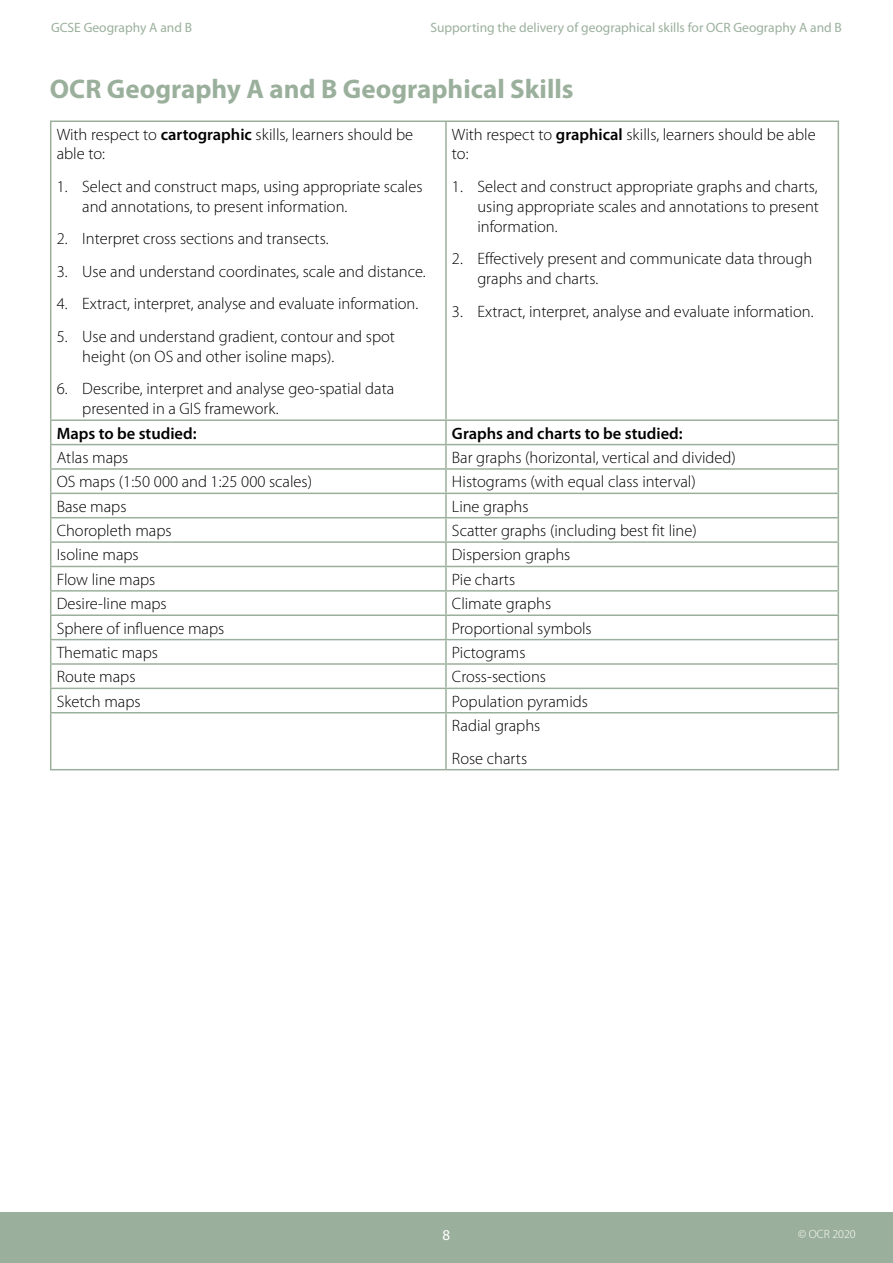
<style>
.page{position:relative;width:893px;height:1263px;background:#fff}
.page>*{position:absolute;margin:0;border:0;box-sizing:border-box;transform-origin:0 0}
.Heading{font:700 27px "Myriad Pro";color:#9bb09c}
.Body{font:300 16.5px/19.8px "Myriad Pro";color:#000}
.Body-2{font:600 16.5px "Myriad Pro";color:#000}
.t1{font:15px "Myriad Pro";color:#fff}
.t2{font:13.5px "Myriad Pro";color:#9bb09c}
.t3{font:300 12px "Myriad Pro";color:#fff}
.s1{font-weight:600}
</style>
<div class="page">
<div style="left:0;top:1212px;width:893px;height:51px;background:#9bb09c"></div>
<hr style="left:50px;top:121px;width:396px;height:1px;background:#9bb09c">
<hr style="left:50px;top:122px;width:1px;height:297px;background:#9bb09c">
<hr style="left:50px;top:419px;width:396px;height:2px;background:#9bb09c">
<hr style="left:50px;top:444px;width:396px;height:1px;background:#9bb09c">
<hr style="left:50px;top:468px;width:396px;height:2px;background:#9bb09c">
<hr style="left:50px;top:493px;width:396px;height:1px;background:#9bb09c">
<hr style="left:50px;top:517px;width:396px;height:1px;background:#9bb09c">
<hr style="left:50px;top:541px;width:396px;height:2px;background:#9bb09c">
<hr style="left:50px;top:566px;width:396px;height:1px;background:#9bb09c">
<hr style="left:50px;top:590px;width:396px;height:2px;background:#9bb09c">
<hr style="left:50px;top:614px;width:396px;height:2px;background:#9bb09c">
<hr style="left:50px;top:639px;width:396px;height:1px;background:#9bb09c">
<hr style="left:50px;top:663px;width:396px;height:2px;background:#9bb09c">
<hr style="left:50px;top:688px;width:396px;height:1px;background:#9bb09c">
<svg style="left:50px;top:421px;width:1px;height:291px"></svg>
<hr style="left:50px;top:712px;width:396px;height:1px;background:#9bb09c">
<hr style="left:50px;top:713px;width:1px;height:56px;background:#9bb09c">
<hr style="left:50px;top:769px;width:396px;height:1px;background:#9bb09c">
<hr style="left:446px;top:121px;width:393px;height:1px;background:#9bb09c">
<hr style="left:445px;top:122px;width:2px;height:297px;background:#9bb09c">
<hr style="left:838px;top:122px;width:1px;height:297px;background:#9bb09c">
<hr style="left:446px;top:419px;width:393px;height:2px;background:#9bb09c">
<hr style="left:445px;top:421px;width:2px;height:23px;background:#9bb09c">
<hr style="left:446px;top:444px;width:393px;height:1px;background:#9bb09c">
<hr style="left:445px;top:445px;width:2px;height:23px;background:#9bb09c">
<hr style="left:446px;top:468px;width:393px;height:2px;background:#9bb09c">
<hr style="left:445px;top:470px;width:2px;height:23px;background:#9bb09c">
<hr style="left:446px;top:493px;width:393px;height:1px;background:#9bb09c">
<hr style="left:445px;top:494px;width:2px;height:23px;background:#9bb09c">
<hr style="left:446px;top:517px;width:393px;height:1px;background:#9bb09c">
<hr style="left:445px;top:518px;width:2px;height:23px;background:#9bb09c">
<hr style="left:446px;top:541px;width:393px;height:2px;background:#9bb09c">
<hr style="left:445px;top:543px;width:2px;height:23px;background:#9bb09c">
<hr style="left:446px;top:566px;width:393px;height:1px;background:#9bb09c">
<hr style="left:445px;top:567px;width:2px;height:23px;background:#9bb09c">
<hr style="left:446px;top:590px;width:393px;height:2px;background:#9bb09c">
<hr style="left:445px;top:592px;width:2px;height:22px;background:#9bb09c">
<hr style="left:446px;top:614px;width:393px;height:2px;background:#9bb09c">
<hr style="left:445px;top:616px;width:2px;height:23px;background:#9bb09c">
<hr style="left:446px;top:639px;width:393px;height:1px;background:#9bb09c">
<hr style="left:445px;top:640px;width:2px;height:23px;background:#9bb09c">
<hr style="left:446px;top:663px;width:393px;height:2px;background:#9bb09c">
<hr style="left:445px;top:665px;width:2px;height:23px;background:#9bb09c">
<hr style="left:446px;top:688px;width:393px;height:1px;background:#9bb09c">
<hr style="left:445px;top:689px;width:2px;height:23px;background:#9bb09c">
<svg style="left:838px;top:421px;width:1px;height:291px"></svg>
<hr style="left:446px;top:712px;width:393px;height:1px;background:#9bb09c">
<hr style="left:445px;top:713px;width:2px;height:56px;background:#9bb09c">
<hr style="left:838px;top:713px;width:1px;height:56px;background:#9bb09c">
<hr style="left:446px;top:769px;width:393px;height:1px;background:#9bb09c">
<p class="t2" style="left:51px;top:19px;width:143px">GCSE Geography A and B</p>
<p class="t2" style="left:430px;top:19px;width:413px">Supporting the delivery of geographical skills for OCR Geography A and B</p>
<p class="Heading" style="left:50px;top:71px;width:525px">OCR Geography A and B Geographical Skills</p>
<h3 class="Body" style="left:57px;top:125px;width:358px">With respect to <span class="s1">cartographic</span> skills, learners should be able to:</h3>
<h3 class="Body" style="left:82px;top:177px;width:342px;text-indent:-26px">1. Select and construct maps, using appropriate scales and annotations, to present information.</h3>
<h3 class="Body" style="left:57px;top:229px;width:273px">2. Interpret cross sections and transects.</h3>
<h3 class="Body" style="left:57px;top:262px;width:371px">3. Use and understand coordinates, scale and distance.</h3>
<h3 class="Body" style="left:57px;top:294px;width:363px">4. Extract, interpret, analyse and evaluate information.</h3>
<h3 class="Body" style="left:82px;top:327px;width:314px;text-indent:-26px">5. Use and understand gradient, contour and spot height (on OS and other isoline maps).</h3>
<h3 class="Body" style="left:82px;top:379px;width:314px;text-indent:-26px">6. Describe, interpret and analyse geo-spatial data presented in a GIS framework.</h3>
<h3 class="Body" style="left:452px;top:125px;width:365px">With respect to <span class="s1">graphical</span> skills, learners should be able to:</h3>
<h3 class="Body" style="left:477px;top:177px;width:343px;text-align:justify;text-indent:-26px">1. Select and construct appropriate graphs and charts, using appropriate scales and annotations to present information.</h3>
<h3 class="Body" style="left:477px;top:249px;width:336px;text-indent:-26px">2. Effectively present and communicate data through graphs and charts.</h3>
<h3 class="Body" style="left:452px;top:301px;width:363px">3. Extract, interpret, analyse and evaluate information.</h3>
<h3 class="Body-2" style="left:57px;top:422px;width:141px">Maps to be studied:</h3>
<h3 class="Body-2" style="left:452px;top:422px;width:232px">Graphs and charts to be studied:</h3>
<h3 class="Body" style="left:57px;top:448px;width:73px">Atlas maps</h3>
<h3 class="Body" style="left:452px;top:448px;width:285px">Bar graphs (horizontal, vertical and divided)</h3>
<h3 class="Body" style="left:57px;top:472px;width:257px">OS maps (1:50 000 and 1:25 000 scales)</h3>
<h3 class="Body" style="left:452px;top:472px;width:245px">Histograms (with equal class interval)</h3>
<h3 class="Body" style="left:57px;top:497px;width:71px">Base maps</h3>
<h3 class="Body" style="left:452px;top:497px;width:78px">Line graphs</h3>
<h3 class="Body" style="left:57px;top:521px;width:116px">Choropleth maps</h3>
<h3 class="Body" style="left:452px;top:521px;width:246px">Scatter graphs (including best fit line)</h3>
<h3 class="Body" style="left:57px;top:545px;width:84px">Isoline maps</h3>
<h3 class="Body" style="left:452px;top:545px;width:120px">Dispersion graphs</h3>
<h3 class="Body" style="left:57px;top:570px;width:100px">Flow line maps</h3>
<h3 class="Body" style="left:452px;top:570px;width:65px">Pie charts</h3>
<h3 class="Body" style="left:57px;top:594px;width:112px">Desire-line maps</h3>
<h3 class="Body" style="left:452px;top:594px;width:101px">Climate graphs</h3>
<h3 class="Body" style="left:57px;top:618px;width:169px">Sphere of influence maps</h3>
<h3 class="Body" style="left:452px;top:618px;width:141px">Proportional symbols</h3>
<h3 class="Body" style="left:57px;top:643px;width:103px">Thematic maps</h3>
<h3 class="Body" style="left:452px;top:643px;width:75px">Pictograms</h3>
<h3 class="Body" style="left:57px;top:667px;width:80px">Route maps</h3>
<h3 class="Body" style="left:452px;top:667px;width:96px">Cross-sections</h3>
<h3 class="Body" style="left:57px;top:692px;width:85px">Sketch maps</h3>
<h3 class="Body" style="left:452px;top:692px;width:138px">Population pyramids</h3>
<h3 class="Body" style="left:452px;top:716px;width:90px">Radial graphs</h3>
<h3 class="Body" style="left:452px;top:748px;width:77px">Rose charts</h3>
<p class="t1" style="left:443px;top:1226px;width:9px">8</p>
<p class="t3" style="left:798px;top:1228px;width:59px">© OCR 2020</p>
</div>
